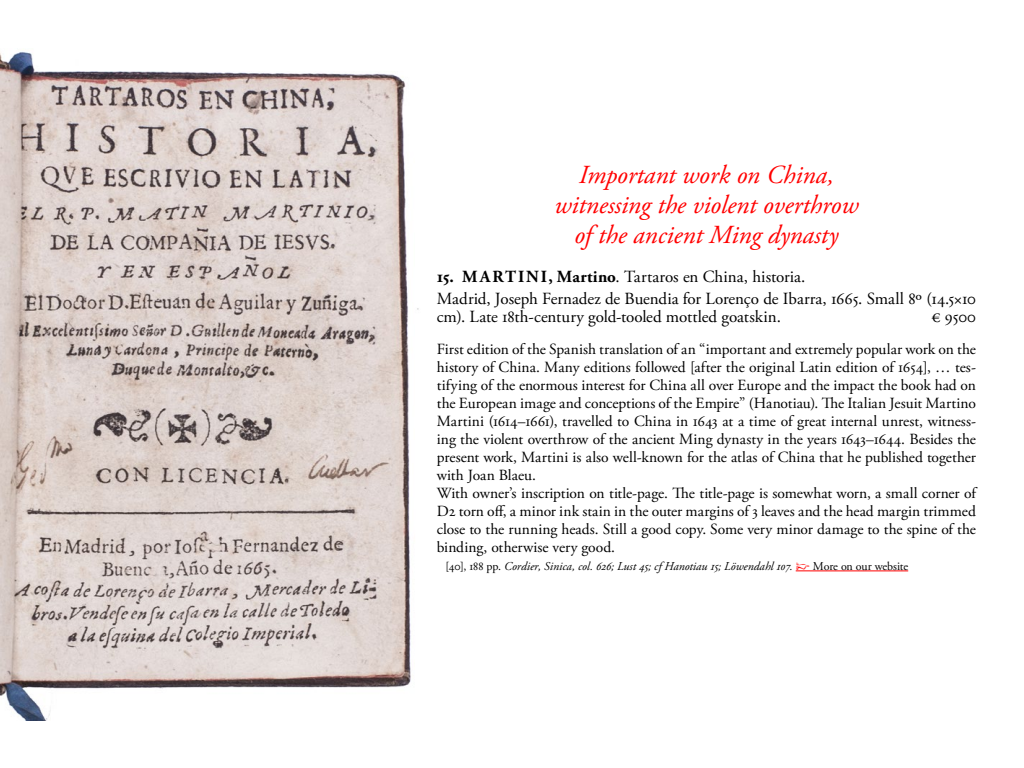
<style>
.page{position:relative;width:1024px;height:768px;background:#fff}
.page>*{position:absolute;margin:0;border:0;box-sizing:border-box;transform-origin:0 0}
.t1{font:italic 26px/30px "Adobe Garamond Pro";letter-spacing:-.005em;color:#f00;text-align:center}
.t2{font:17px/22.5px "Adobe Garamond Pro";letter-spacing:-.005em;color:#000}
.t3{font:15.5px/18px "Adobe Garamond Pro";letter-spacing:-.005em;color:#000}
.t4{font:italic 12px "Adobe Garamond Pro";color:#000}
.s1{font-weight:700}
.s2{font-style:normal}
.s3{font-family:"IM FELL English PRO Roman";font-style:normal;color:#f00}
</style>
<div class="page">
<svg style="left:796px;top:571px;width:14px;height:1px"></svg>
<hr style="left:810px;top:571px;width:98px;height:1px;background:#f00">
<img style="left:0;top:52px;width:419px;height:668px">
<h1 class="t1" style="left:554px;top:160px;width:306px">Important work on China, witnessing the violent overthrow of the ancient Ming dynasty</h1>
<p class="t2" style="left:437px;top:266px;width:541px"><span class="s1">15. M A RTINI, Martino</span>. Tartaros en China, historia.<br>Madrid, Joseph Fernadez de Buendia for Lorenço de Ibarra, 1665. Small 8º (14.5×10</p>
<p class="t2" style="left:437px;top:306px;width:346px">cm). Late 18th-century gold-tooled mottled goatskin.</p>
<p class="t2" style="left:931px;top:306px;width:46px">€ 9500</p>
<p class="t3" style="left:437px;top:340px;width:541px">First edition of the Spanish translation of an “important and extremely popular work on the history of China. Many editions followed [after the original Latin edition of 1654], … tes&shy;tifying of the enormous interest for China all over Europe and the impact the book had on the European image and conceptions of the Empire” (Hanotiau). The Italian Jesuit Martino Martini (1614–1661), travelled to China in 1643 at a time of great internal unrest, witness&shy;ing the violent overthrow of the ancient Ming dynasty in the years 1643–1644. Besides the present work, Martini is also well-known for the atlas of China that he published together with Joan Blaeu.<br>With owner’s inscription on title-page. The title-page is somewhat worn, a small corner of D2 torn off, a minor ink stain in the outer margins of 3 leaves and the head margin trimmed close to the running heads. Still a good copy. Some very minor damage to the spine of the binding, otherwise very good.</p>
<p class="t4" style="left:445px;top:559px;width:464px"><span class="s2">[40], 188 pp.</span> Cordier, Sinica, col. 626; Lust 45; cf Hanotiau 15; Löwendahl 107. <span class="s3">☞</span> <span class="s2">More on our website</span></p>
</div>
